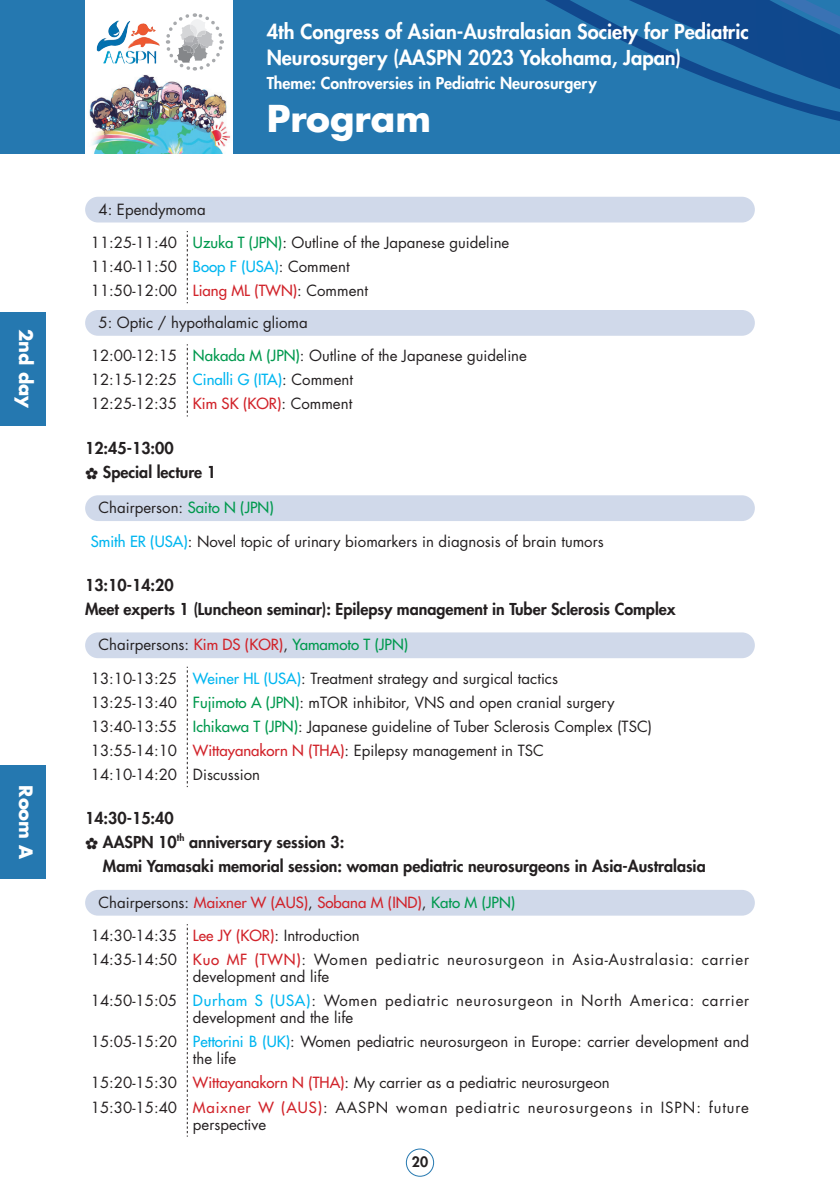
<style>
.page{position:relative;width:840px;height:1191px;background:#fff}
.page>*{position:absolute;margin:0;border:0;box-sizing:border-box;transform-origin:0 0}
.t1{font:700 36px "Futura Std";color:#fff}
.t2{font:800 20px/26px "Futura Std";color:#fff}
.t3{font:700 18px "Futura Std";color:#fff}
.t4{font:800 16px "Futura Std";color:#231f20}
.t5{font:800 16px "Futura Std";color:#fff}
.表_基本{font:15px/17px "Futura Std";color:#231f20}
.表_基本-2{font:15px/17px "Futura Std";letter-spacing:.055em;color:#231f20}
.Chair{font:15px "Futura Std";color:#231f20}
.表_基本-3{font:15px/17px "Futura Std";letter-spacing:.05em;color:#231f20}
.Chair-2{font:500 15px "Futura Std";color:#d1232a}
.表_基本-4{font:500 15px "Futura Std";color:#00b6f0}
.表_基本-5{font:500 15px "Futura Std";color:#d1232a}
.t6{font:800 14px "Futura Std";color:#231f20}
.t7{font:800 9.4px "Futura Std";color:#231f20}
.s1{font-weight:500;color:#00994e}
.s2{font-weight:400;color:#231f20}
.s3{font-weight:500;color:#00b6f0}
.s4{font-weight:500;color:#d1232a}
.s5{color:#00994e}
</style>
<div class="page">
<div style="left:0;top:0;width:839px;height:153px;background:#2578b0"></div>
<svg style="left:545px;top:0;width:294px;height:121px"></svg>
<img style="left:85px;top:74px;width:147px;height:79px">
<svg style="left:85px;top:0;width:147px;height:74px;background:#edeff1"></svg>
<img style="left:108px;top:20px;width:11px;height:17px">
<svg style="left:164px;top:11px;width:61px;height:62px;background:#e5e6e7"></svg>
<div style="left:406px;top:1148px;width:27px;height:28px;border:1px solid #2578b0;border-radius:50%"></div>
<div style="left:85px;top:197px;width:669px;height:25px;background:#d0d9ea;border-radius:13px"></div>
<svg style="left:186px;top:231px;width:2px;height:72px"></svg>
<div style="left:85px;top:310px;width:669px;height:26px;background:#d0d9ea;border-radius:13px"></div>
<svg style="left:186px;top:344px;width:2px;height:72px"></svg>
<div style="left:85px;top:495px;width:669px;height:26px;background:#d0d9ea;border-radius:13px"></div>
<div style="left:85px;top:632px;width:669px;height:26px;background:#d0d9ea;border-radius:13px"></div>
<svg style="left:186px;top:666px;width:2px;height:121px"></svg>
<div style="left:85px;top:890px;width:669px;height:25px;background:#d0d9ea;border-radius:13px"></div>
<svg style="left:186px;top:924px;width:2px;height:212px"></svg>
<div style="left:0;top:765px;width:45px;height:114px;background:#2578b0"></div>
<div style="left:0;top:312px;width:45px;height:113px;background:#2578b0"></div>
<svg style="left:733px;top:0;width:107px;height:105px"></svg>
<p class="t3" style="left:38px;top:329px;width:81px;rotate:90deg">2nd day</p>
<p class="t3" style="left:38px;top:785px;width:76px;rotate:90deg">Room A</p>
<h2 class="t2" style="left:266px;top:19px;width:483px">4th Congress of Asian-Australasian Society for Pediatric<br>Neurosurgery (AASPN 2023 Yokohama, Japan)</h2>
<p class="t5" style="left:266px;top:73px;width:331px">Theme: Controversies in Pediatric Neurosurgery</p>
<h1 class="t1" style="left:266px;top:95px;width:166px">Program</h1>
<p class="Chair" style="left:98px;top:199px;width:109px">4: Ependymoma</p>
<p class="表_基本" style="left:91px;top:234px;width:88px">11:25-11:40</p>
<p class="表_基本" style="left:193px;top:234px;width:318px"><span class="s1">Uzuka T (JPN)</span>: Outline of the Japanese guideline</p>
<p class="表_基本" style="left:91px;top:258px;width:88px">11:40-11:50</p>
<p class="表_基本-4" style="left:193px;top:257px;width:158px">Boop F (USA)<span class="s2">: Comment</span></p>
<p class="表_基本" style="left:91px;top:282px;width:88px">11:50-12:00</p>
<p class="表_基本-5" style="left:193px;top:281px;width:176px">Liang ML (TWN)<span class="s2">: Comment</span></p>
<p class="Chair" style="left:98px;top:313px;width:211px">5: Optic / hypothalamic glioma</p>
<p class="表_基本" style="left:91px;top:347px;width:88px">12:00-12:15</p>
<p class="表_基本" style="left:193px;top:347px;width:335px"><span class="s1">Nakada M (JPN)</span>: Outline of the Japanese guideline</p>
<p class="表_基本" style="left:91px;top:371px;width:88px">12:15-12:25</p>
<p class="表_基本-4" style="left:193px;top:370px;width:161px">Cinalli G (ITA)<span class="s2">: Comment</span></p>
<p class="表_基本" style="left:91px;top:395px;width:88px">12:25-12:35</p>
<p class="表_基本-5" style="left:193px;top:394px;width:161px">Kim SK (KOR)<span class="s2">: Comment</span></p>
<p class="t4" style="left:85px;top:438px;width:90px">12:45-13:00</p>
<p class="t4" style="left:85px;top:462px;width:132px">✿ Special lecture 1</p>
<p class="Chair" style="left:98px;top:498px;width:177px">Chairperson: <span class="s1">Saito N (JPN)</span></p>
<p class="表_基本" style="left:91px;top:533px;width:514px"><span class="s3">Smith ER (USA)</span>: Novel topic of urinary biomarkers in diagnosis of brain tumors</p>
<p class="t4" style="left:85px;top:575px;width:90px">13:10-14:20</p>
<p class="t4" style="left:85px;top:599px;width:591px">Meet experts 1 (Luncheon seminar): Epilepsy management in Tuber Sclerosis Complex</p>
<p class="Chair" style="left:98px;top:635px;width:311px">Chairpersons: <span class="s4">Kim DS (KOR)</span>, <span class="s1">Yamamoto T (JPN)</span></p>
<p class="表_基本" style="left:91px;top:670px;width:88px">13:10-13:25</p>
<p class="表_基本" style="left:193px;top:670px;width:366px"><span class="s3">Weiner HL (USA)</span>: Treatment strategy and surgical tactics</p>
<p class="表_基本" style="left:91px;top:694px;width:88px">13:25-13:40</p>
<p class="表_基本" style="left:193px;top:694px;width:423px"><span class="s1">Fujimoto A (JPN)</span>: mTOR inhibitor, VNS and open cranial surgery</p>
<p class="表_基本" style="left:91px;top:718px;width:88px">13:40-13:55</p>
<p class="表_基本" style="left:193px;top:718px;width:460px"><span class="s1">Ichikawa T (JPN)</span>: Japanese guideline of Tuber Sclerosis Complex (TSC)</p>
<p class="表_基本" style="left:91px;top:742px;width:88px">13:55-14:10</p>
<p class="表_基本" style="left:193px;top:742px;width:352px"><span class="s4">Wittayanakorn N (THA)</span>: Epilepsy management in TSC</p>
<p class="表_基本" style="left:91px;top:766px;width:88px">14:10-14:20</p>
<p class="表_基本" style="left:193px;top:766px;width:69px">Discussion</p>
<p class="t4" style="left:85px;top:808px;width:90px">14:30-15:40</p>
<p class="t4" style="left:85px;top:832px;width:93px">✿ AASPN 10</p>
<p class="t7" style="left:177px;top:831px;width:9px">th</p>
<p class="t4" style="left:189px;top:832px;width:157px">anniversary session 3:</p>
<p class="t4" style="left:103px;top:856px;width:604px">Mami Yamasaki memorial session: woman pediatric neurosurgeons in Asia-Australasia</p>
<p class="Chair-2" style="left:98px;top:892px;width:418px"><span class="s2">Chairpersons:</span> Maixner W (AUS)<span class="s2">,</span> Sobana M (IND)<span class="s2">,</span> <span class="s5">Kato M (JPN)</span></p>
<p class="表_基本" style="left:91px;top:927px;width:88px">14:30-14:35</p>
<p class="表_基本" style="left:193px;top:927px;width:168px"><span class="s4">Lee JY (KOR)</span>: Introduction</p>
<p class="表_基本" style="left:91px;top:951px;width:88px">14:35-14:50</p>
<p class="表_基本-2" style="left:193px;top:951px;width:557px"><span class="s4">Kuo MF (TWN)</span>: Women pediatric neurosurgeon in Asia-Australasia: carrier development and life</p>
<p class="表_基本" style="left:91px;top:992px;width:88px">14:50-15:05</p>
<p class="表_基本-3" style="left:193px;top:992px;width:557px"><span class="s3">Durham S (USA)</span>: Women pediatric neurosurgeon in North America: carrier development and the life</p>
<p class="表_基本" style="left:91px;top:1033px;width:88px">15:05-15:20</p>
<p class="表_基本" style="left:193px;top:1033px;width:557px"><span class="s3">Pettorini B (UK)</span>: Women pediatric neurosurgeon in Europe: carrier development and the life</p>
<p class="表_基本" style="left:91px;top:1074px;width:88px">15:20-15:30</p>
<p class="表_基本" style="left:193px;top:1074px;width:418px"><span class="s4">Wittayanakorn N (THA)</span>: My carrier as a pediatric neurosurgeon</p>
<p class="表_基本" style="left:91px;top:1098px;width:88px">15:30-15:40</p>
<p class="表_基本-2" style="left:193px;top:1098px;width:557px"><span class="s4">Maixner W (AUS)</span>: AASPN woman pediatric neurosurgeons in ISPN: future perspective</p>
<p class="t6" style="left:411px;top:1153px;width:18px">20</p>
</div>
